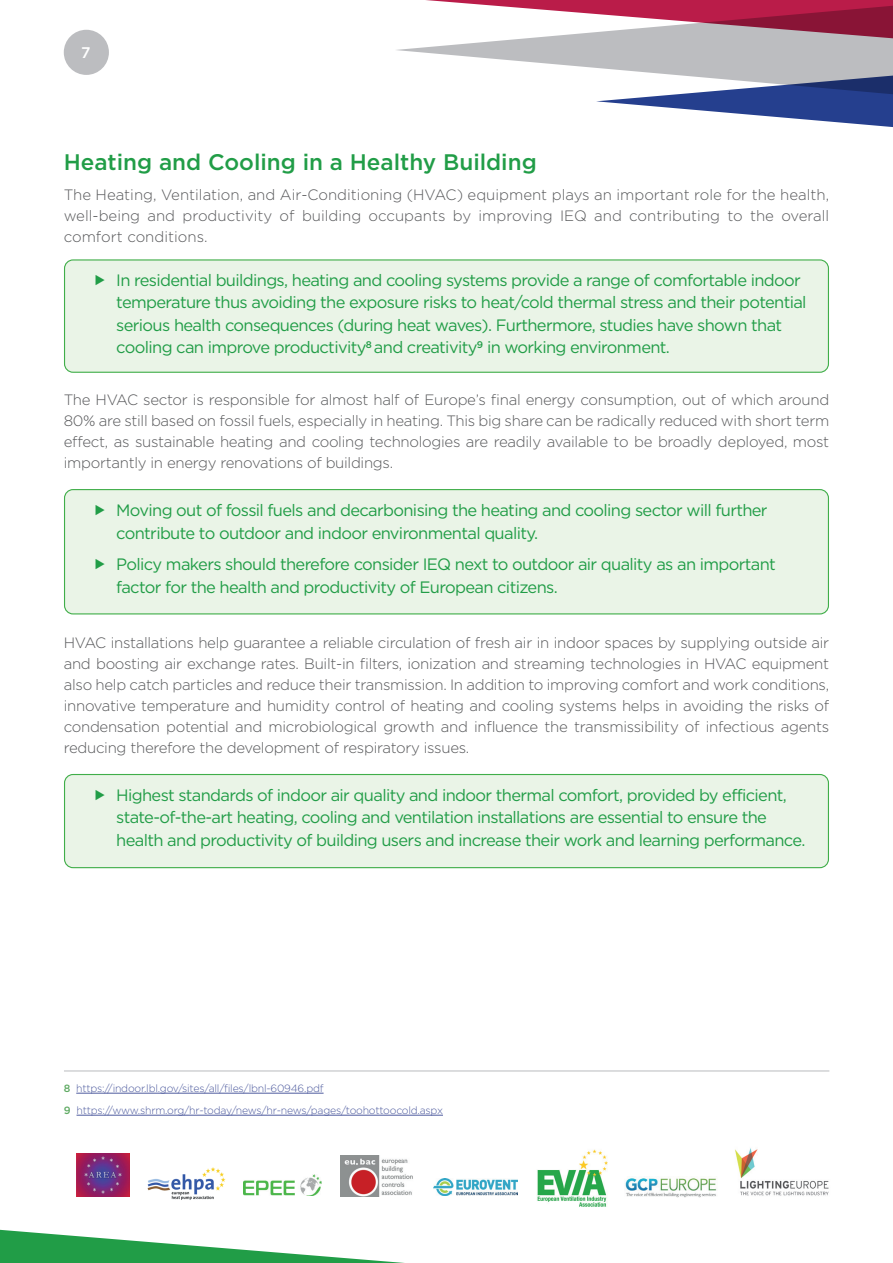
<style>
.page{position:relative;width:893px;height:1263px;background:#fff}
.page>*{position:absolute;margin:0;border:0;box-sizing:border-box;transform-origin:0 0}
.t1{font:500 22.5px "Gotham";color:#219d47}
.t2{font:16.5px/22.5px "Gotham";letter-spacing:-.04em;color:#219d47}
.t3{font:500 15.45px "Gotham";color:#fff}
.t4{font:300 15px/21px "Gotham";letter-spacing:-.02em;color:#57585a;text-align:justify}
.t5{font:300 10.5px/22px "Gotham";letter-spacing:-.02em;color:#4d5a9e}
.s1{font-weight:500;color:#5faa63}
</style>
<div class="page">
<div style="left:65px;top:260px;width:763px;height:112px;background:#eaf4e7;border-radius:9px"></div>
<div style="left:64px;top:259px;width:765px;height:114px;border:1px solid #40ae49;border-radius:9px"></div>
<div style="left:65px;top:490px;width:763px;height:124px;background:#eaf4e7;border-radius:9px"></div>
<div style="left:64px;top:489px;width:765px;height:125px;border:1px solid #40ae49;border-radius:9px"></div>
<div style="left:65px;top:774px;width:763px;height:94px;background:#eaf4e7;border-radius:9px"></div>
<div style="left:64px;top:774px;width:765px;height:94px;border:1px solid #40ae49;border-radius:9px"></div>
<div style="left:64px;top:30px;width:45px;height:45px;background:#bcbdc0;border-radius:50%"></div>
<svg style="left:0;top:1230px;width:404px;height:33px"></svg>
<svg style="left:596px;top:101px;width:297px;height:26px"></svg>
<svg style="left:397px;top:0;width:496px;height:101px"></svg>
<hr style="left:76px;top:1093px;width:248px;height:1px;background:#4d5a9e">
<hr style="left:77px;top:1115px;width:366px;height:1px;background:#4d5a9e">
<hr style="left:64px;top:1070px;width:765px;height:2px;background:#d1d2d4">
<img style="left:76px;top:1153px;width:54px;height:44px">
<img style="left:147px;top:1167px;width:79px;height:33px">
<img style="left:243px;top:1175px;width:79px;height:21px">
<img style="left:341px;top:1155px;width:72px;height:42px">
<img style="left:433px;top:1178px;width:84px;height:17px">
<img style="left:537px;top:1149px;width:71px;height:58px">
<img style="left:625px;top:1178px;width:92px;height:19px">
<img style="left:735px;top:1148px;width:94px;height:48px">
<p class="t3" style="left:81px;top:42px;width:11px">7</p>
<h1 class="t1" style="left:64px;top:148px;width:474px">Heating and Cooling in a Healthy Building</h1>
<p class="t4" style="left:64px;top:184px;width:767px">The Heating, Ventilation, and Air-Conditioning (HVAC) equipment plays an important role for the health, well-being and productivity of building occupants by improving IEQ and contributing to the overall comfort conditions.</p>
<p class="t2" style="left:116px;top:268px;width:692px">In residential buildings, heating and cooling systems provide a range of comfortable indoor temperature thus avoiding the exposure risks to heat/cold thermal stress and their potential serious health consequences (during heat waves). Furthermore, studies have shown that cooling can improve productivity<sup>8</sup> and creativity<sup>9</sup> in working environment.</p>
<p class="t4" style="left:64px;top:389px;width:767px">The HVAC sector is responsible for almost half of Europe’s final energy consumption, out of which around 80% are still based on fossil fuels, especially in heating. This big share can be radically reduced with short term effect, as sustainable heating and cooling technologies are readily available to be broadly deployed, most importantly in energy renovations of buildings.</p>
<p class="t2" style="left:116px;top:499px;width:653px">Moving out of fossil fuels and decarbonising the heating and cooling sector will further contribute to outdoor and indoor environmental quality.</p>
<p class="t2" style="left:116px;top:553px;width:661px">Policy makers should therefore consider IEQ next to outdoor air quality as an important factor for the health and productivity of European citizens.</p>
<p class="t4" style="left:64px;top:632px;width:767px">HVAC installations help guarantee a reliable circulation of fresh air in indoor spaces by supplying outside air and boosting air exchange rates. Built-in filters, ionization and streaming technologies in HVAC equipment also help catch particles and reduce their transmission. In addition to improving comfort and work conditions, innovative temperature and humidity control of heating and cooling systems helps in avoiding the risks of condensation potential and microbiological growth and influence the transmissibility of infectious agents reducing therefore the development of respiratory issues.</p>
<p class="t2" style="left:116px;top:784px;width:691px">Highest standards of indoor air quality and indoor thermal comfort, provided by efficient, state-of-the-art heating, cooling and ventilation installations are essential to ensure the health and productivity of building users and increase their work and learning performance.</p>
<p class="t5" style="left:64px;top:1077px;width:381px"><span class="s1">8</span> https://indoor.lbl.gov/sites/all/files/lbnl-60946.pdf<br><span class="s1">9</span> https://www.shrm.org/hr-today/news/hr-news/pages/toohottoocold.aspx</p>
</div>
